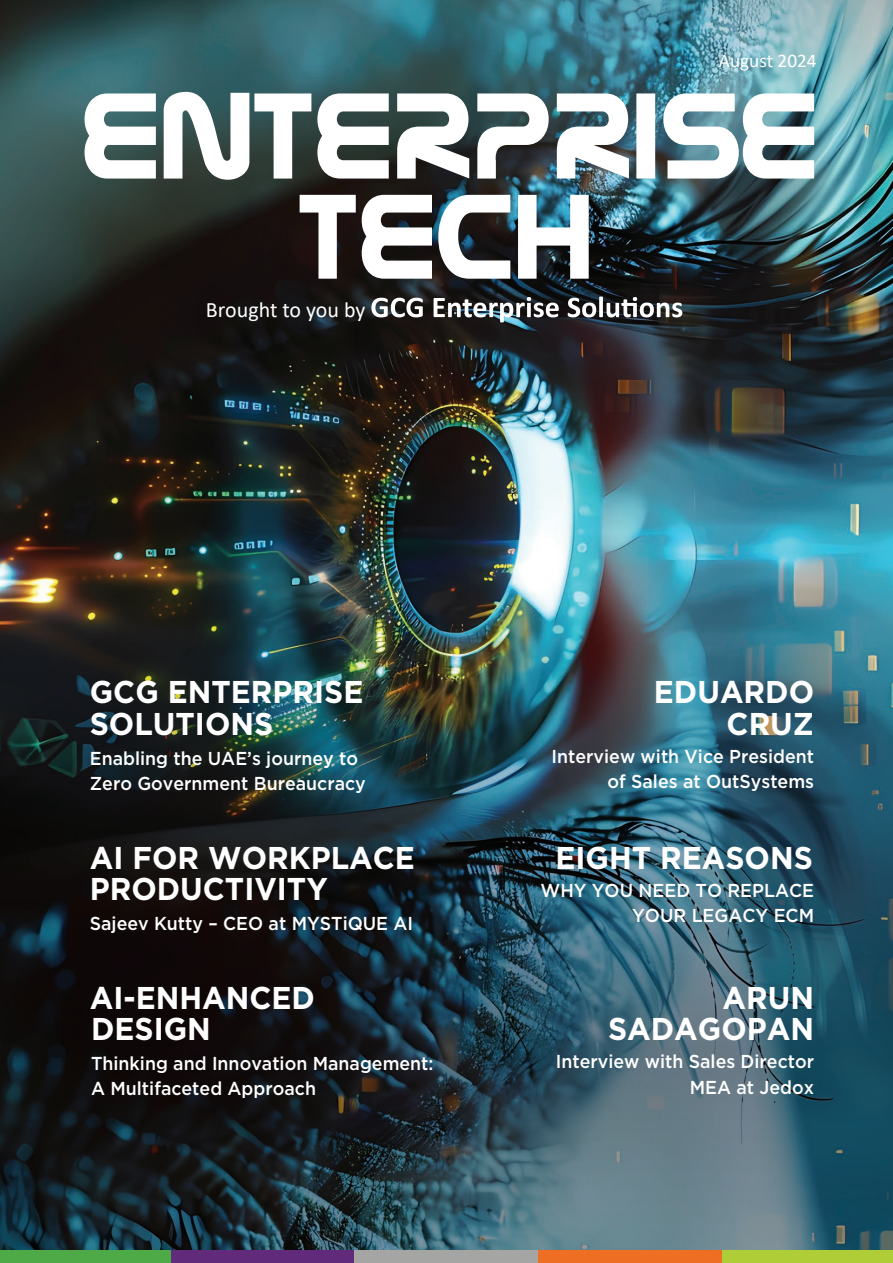
<style>
.page{position:relative;width:893px;height:1263px;background:#fff}
.page>*{position:absolute;margin:0;border:0;box-sizing:border-box;transform-origin:0 0}
.t1{font:700 31.5px/31.5px "Gotham";color:#fff;scale:.95 1}
.t2{font:22.05px "Calibri";color:#fff}
.t3{font:19.2px "Calibri";color:#fff}
.t4{font:500 18.75px/25.3px "Gotham";color:#fff;text-align:right;scale:.95 1}
</style>
<div class="page">
<img style="left:0;top:0;width:893px;height:638px">
<img style="left:444px;top:0;width:449px;height:178px">
<img style="left:0;top:638px;width:893px;height:612px">
<svg style="left:300px;top:195px;width:289px;height:84px"></svg>
<svg style="left:85px;top:92px;width:729px;height:88px"></svg>
<svg style="left:371px;top:297px;width:311px;height:25px"></svg>
<div style="left:538px;top:1250px;width:184px;height:13px;background:#ee6e24"></div>
<div style="left:0;top:1250px;width:171px;height:13px;background:#4eaa47"></div>
<div style="left:171px;top:1250px;width:184px;height:13px;background:#622a7a"></div>
<div style="left:722px;top:1250px;width:171px;height:13px;background:#aecd36"></div>
<div style="left:355px;top:1250px;width:183px;height:13px;background:#a5a5a4"></div>
<p class="t2" style="left:206px;top:294px;width:161px">Brought to you by</p>
<p class="t3" style="left:719px;top:47px;width:99px">August 2024</p>
<h1 class="t1" style="left:90px;top:676px;width:290px">GCG ENTERPRISE<br>SOLUTIONS</h1>
<p class="t4" style="left:90px;top:745px;width:292px;text-align:left">Enabling the UAE’s journey to<br>Zero Government Bureaucracy</p>
<h1 class="t1" style="left:90px;top:841px;width:344px">AI FOR WORKPLACE<br>PRODUCTIVITY</h1>
<p class="t4" style="left:90px;top:910px;width:342px">Sajeev Kutty – CEO at MYSTiQUE AI</p>
<h1 class="t1" style="left:90px;top:982px;width:239px">AI-ENHANCED<br>DESIGN</h1>
<p class="t4" style="left:91px;top:1050px;width:362px;text-align:left">Thinking and Innovation Management:<br>A Multifaceted Approach</p>
<h1 class="t1" style="left:654px;top:676px;width:170px;text-align:right">EDUARDO<br>CRUZ</h1>
<p class="t4" style="left:552px;top:743px;width:278px">Interview with Vice President of Sales at OutSystems</p>
<h1 class="t1" style="left:555px;top:841px;width:272px">EIGHT REASONS</h1>
<p class="t4" style="left:541px;top:877px;width:289px">WHY YOU NEED TO REPLACE<br>YOUR LEGACY ECM</p>
<h1 class="t1" style="left:608px;top:982px;width:218px;text-align:right">ARUN<br>SADAGOPAN</h1>
<p class="t4" style="left:556px;top:1049px;width:273px">Interview with Sales Director<br>MEA at Jedox</p>
</div>
